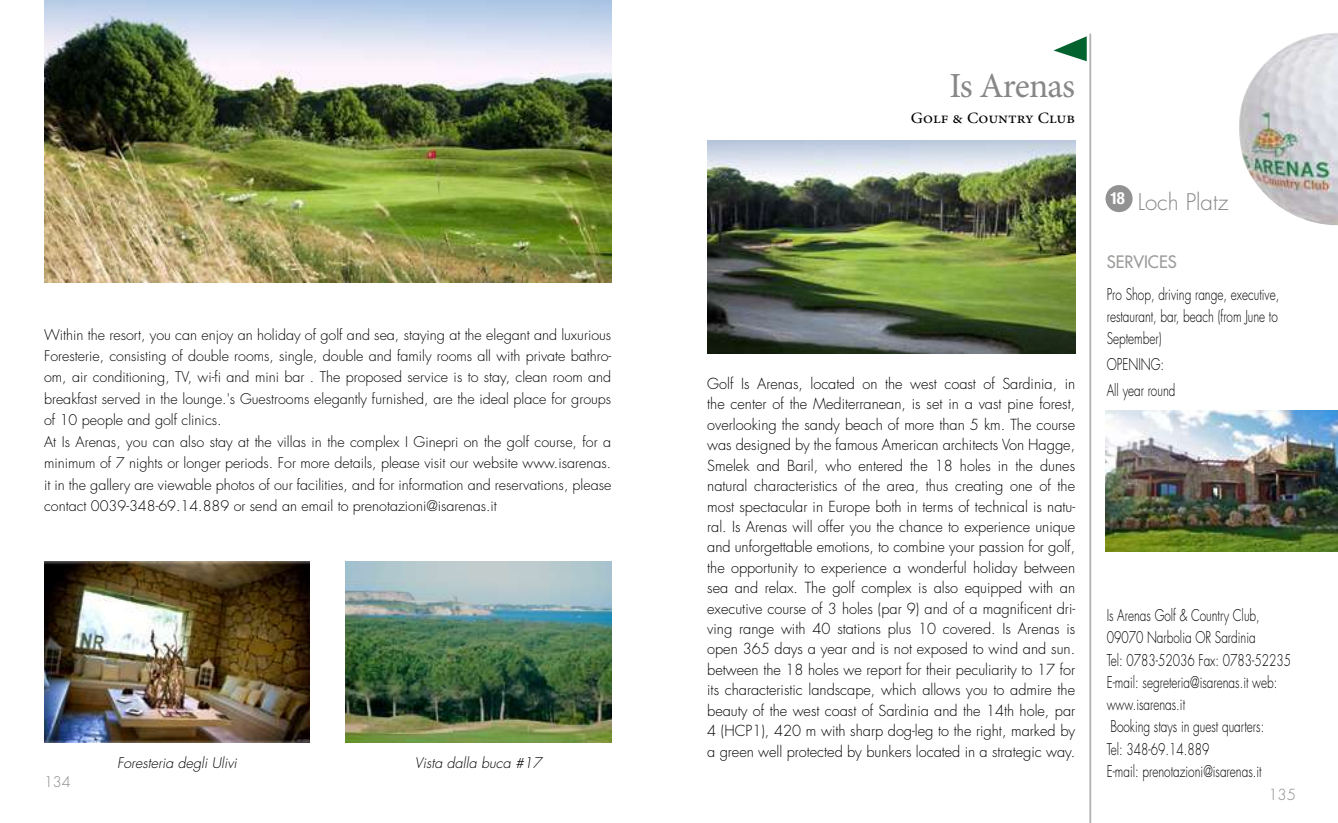
<style>
.page{position:relative;width:1338px;height:823px;background:#fff}
.page>*{position:absolute;margin:0;border:0;box-sizing:border-box;transform-origin:0 0}
.t1{font:35.2px "Minion Pro";letter-spacing:-.025em;color:#878787}
.t2{font:300 22.2px "Futura Std";color:#878787}
.t3{font:500 16.6px "Futura Std";color:#9b9b9a}
.t4{font:700 condensed 16.6px "Helvetica Neue LT Std";color:#fff}
.t5{font:300 15.8px/22.2px "Futura Std";color:#000;scale:.75 1}
.t6{font:15.8px "Minion Pro";color:#000;scale:1.08 1}
.t7{font:300 14.8px/20.4px "Futura Std";color:#000;text-align:justify}
.t8{font:300 14.8px "Futura Std";color:#878787}
.t9{font:300 14.2px/21.4px "Futura Std";color:#000}
.t10{font:italic 300 14.2px "Futura Std";color:#000}
.t11{font:300 14.2px "Futura Std";color:#878787}
</style>
<div class="page">
<img style="left:345px;top:561px;width:266px;height:181px">
<img style="left:44px;top:561px;width:266px;height:181px">
<img style="left:44px;top:0;width:567px;height:282px">
<hr style="left:1089px;top:34px;width:2px;height:788px;background:#b5b4b4">
<svg style="left:1053px;top:36px;width:34px;height:25px"></svg>
<img style="left:1105px;top:410px;width:233px;height:141px">
<img style="left:1239px;top:33px;width:99px;height:192px">
<img style="left:707px;top:140px;width:368px;height:213px">
<div style="left:1106px;top:185px;width:27px;height:27px;background:#929292;border-radius:50%"></div>
<p class="t9" style="left:44px;top:324px;width:569px">Within the resort, you can enjoy an holiday of golf and sea, staying at the elegant and luxurious Foresterie, consisting of double rooms, single, double and family rooms all with private bathro&shy;om, air conditioning, TV, wi-fi and mini bar . The proposed service is to stay, clean room and breakfast served in the lounge.'s Guestrooms elegantly furnished, are the ideal place for groups of 10 people and golf clinics.<br>At Is Arenas, you can also stay at the villas in the complex I Ginepri on the golf course, for a minimum of 7 nights or longer periods. For more details, please visit our website www.isarenas. it in the gallery are viewable photos of our facilities, and for information and reservations, please contact 0039-348-69.14.889 or send an email to prenotazioni@isarenas.it</p>
<p class="t11" style="left:44px;top:772px;width:28px">134</p>
<p class="t10" style="left:117px;top:753px;width:121px">Foresteria degli Ulivi</p>
<p class="t10" style="left:415px;top:753px;width:128px">Vista dalla buca #17</p>
<h1 class="t1" style="left:949px;top:63px;width:127px">Is Arenas</h1>
<p class="t6" style="left:911px;top:108px;width:154px">Golf &amp; Country Club</p>
<p class="t7" style="left:707px;top:373px;width:369px">Golf Is Arenas, located on the west coast of Sardinia, in the center of the Mediterranean, is set in a vast pine forest, overlooking the sandy beach of more than 5 km. The course was designed by the famous American architects Von Hagge, Smelek and Baril, who entered the 18 holes in the dunes natural characteristics of the area, thus creating one of the most spectacular in Europe both in terms of technical is natu&shy;ral. Is Arenas will offer you the chance to experience unique and unforgettable emotions, to combine your passion for golf, the opportunity to experience a wonderful holiday between sea and relax. The golf complex is also equipped with an executive course of 3 holes (par 9) and of a magnificent dri&shy;ving range with 40 stations plus 10 covered. Is Arenas is open 365 days a year and is not exposed to wind and sun. between the 18 holes we report for their peculiarity to 17 for its characteristic landscape, which allows you to admire the beauty of the west coast of Sardinia and the 14th hole, par 4 (HCP1), 420 m with sharp dog-leg to the right, marked by a green well protected by bunkers located in a strategic way.</p>
<p class="t4" style="left:1110px;top:188px;width:16px">18</p>
<h2 class="t2" style="left:1138px;top:188px;width:92px">Loch Platz</h2>
<p class="t3" style="left:1107px;top:251px;width:71px">SERVICES</p>
<p class="t5" style="left:1107px;top:283px;width:232px;text-align:justify">Pro Shop, driving range, executive, restaurant, bar, beach (from June to September)</p>
<p class="t5" style="left:1107px;top:352px;width:93px;line-height:26px">OPENING:<br>All year round</p>
<p class="t5" style="left:1107px;top:604px;width:247px">Is Arenas Golf &amp; Country Club,<br>09070 Narbolia OR Sardinia<br>Tel: 0783-52036 Fax: 0783-52235<br>E-mail: segreteria@isarenas.it web: www.isarenas.it<br>Booking stays in guest quarters:<br>Tel: 348-69.14.889<br>E-mail: prenotazioni@isarenas.it</p>
<p class="t8" style="left:1268px;top:784px;width:29px">135</p>
</div>
